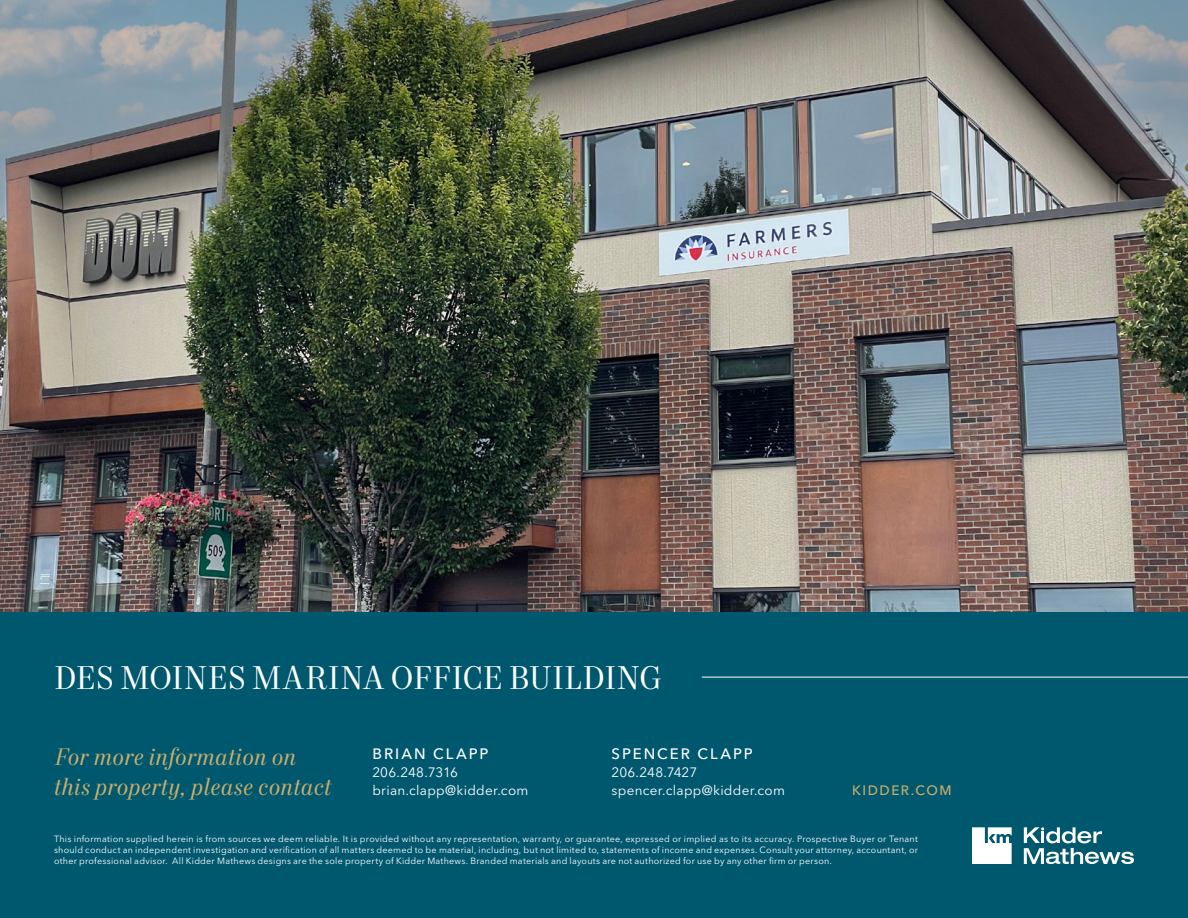
<style>
.page{position:relative;width:1188px;height:918px;background:#00586f}
.page>*{position:absolute;margin:0;border:0;box-sizing:border-box;transform-origin:0 0}
.Headline_-_Level_2_-_White_2023{font:33px "Mort Modern 08";letter-spacing:.005em;color:#fff}
.Callout_Text_-_Italics_-_Gold_2023{font:italic 24px/30px "Mort Modern 08";letter-spacing:.005em;color:#cbae6b}
.Contact_Info_-_White_2023{font:500 15px "Avenir Next LT Pro";letter-spacing:.135em;color:#fff}
.Contact_Info_-_White_2023-2{font:13.5px "Avenir Next LT Pro";letter-spacing:.02em;color:#fff}
.Contact_Info_-_White_2023-3{font:13.5px "Avenir Next LT Pro";color:#fff}
.Contact_Info_-_White_2023-4{font:13.5px "Avenir Next LT Pro";letter-spacing:-.005em;color:#fff}
.KM_URL_-_Gold_2023{font:500 13.5px "Avenir Next LT Pro";letter-spacing:.11em;color:#cbae6b}
.t1{font:9px/10.8px "Avenir Next LT Pro";letter-spacing:.025em;color:#fff;text-align:justify}
</style>
<div class="page">
<img style="left:0;top:0;width:1188px;height:612px">
<svg style="left:1024px;top:827px;width:110px;height:37px"></svg>
<svg style="left:972px;top:827px;width:40px;height:37px"></svg>
<hr style="left:702px;top:677px;width:486px;height:1px;background:#fff">
<p class="Headline_-_Level_2_-_White_2023" style="left:54px;top:658px;width:609px">DES MOINES MARINA OFFICE BUILDING</p>
<p class="Callout_Text_-_Italics_-_Gold_2023" style="left:54px;top:743px;width:279px">For more information on this property, please contact</p>
<p class="Contact_Info_-_White_2023" style="left:612px;top:745px;width:143px">SPENCER CLAPP</p>
<p class="Contact_Info_-_White_2023-4" style="left:612px;top:764px;width:87px">206.248.7427</p>
<p class="Contact_Info_-_White_2023-2" style="left:612px;top:782px;width:175px">spencer.clapp@kidder.com</p>
<p class="t1" style="left:54px;top:834px;width:866px">This information supplied herein is from sources we deem reliable. It is provided without any representation, warranty, or guarantee, expressed or implied as to its accuracy. Prospective Buyer or Tenant should conduct an independent investigation and verification of all matters deemed to be material, including, but not limited to, statements of income and expenses. Consult your attorney, accountant, or other professional advisor. All Kidder Mathews designs are the sole property of Kidder Mathews. Branded materials and layouts are not authorized for use by any other firm or person.</p>
<p class="Contact_Info_-_White_2023" style="left:372px;top:745px;width:118px">BRIAN CLAPP</p>
<p class="Contact_Info_-_White_2023-3" style="left:372px;top:764px;width:87px">206.248.7316</p>
<p class="Contact_Info_-_White_2023-2" style="left:372px;top:782px;width:158px">brian.clapp@kidder.com</p>
<p class="KM_URL_-_Gold_2023" style="left:852px;top:782px;width:101px">KIDDER.COM</p>
</div>
